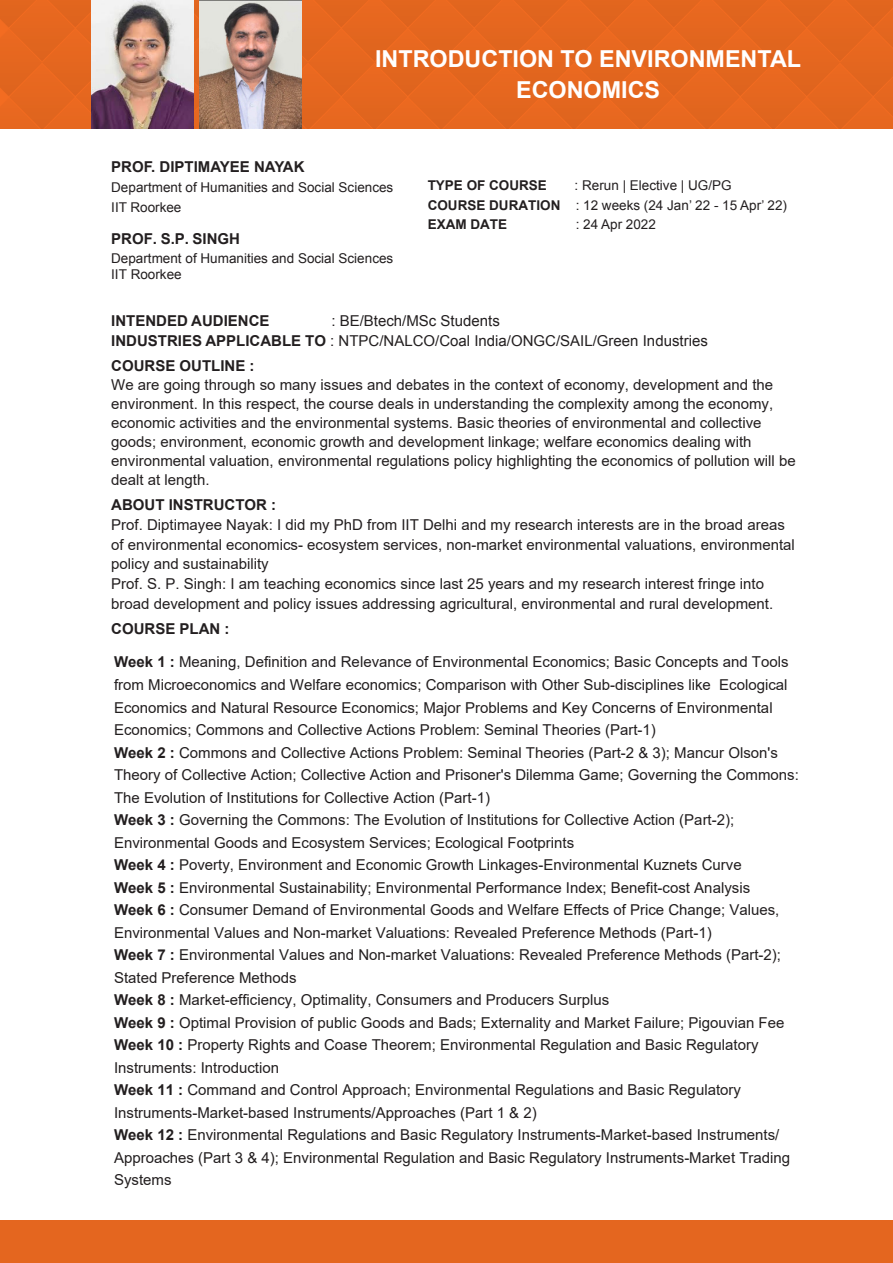
<style>
.page{position:relative;width:893px;height:1263px;background:#fff}
.page>*{position:absolute;margin:0;border:0;box-sizing:border-box;transform-origin:0 0}
.t1{font:700 23.4px "Arial";color:#fff}
.t2{font:15px/22.5px "Arial";color:#221e1f}
.t3{font:15px/19.2px "Arial";color:#231f20}
.t4{font:700 15px "Arial";color:#231f20}
.t5{font:13.5px/19.5px "Arial";color:#231f20}
.t6{font:13.5px/16.2px "Arial";color:#221e1f}
.t7{font:700 13.5px "Arial";color:#231f20}
.s1{font-weight:700}
</style>
<div class="page">
<div style="left:0;top:0;width:893px;height:128px;background:#e5671f"></div>
<img style="left:91px;top:0;width:102px;height:128px">
<img style="left:199px;top:0;width:102px;height:128px">
<div style="left:0;top:1220px;width:893px;height:43px;background:#e4661f"></div>
<p class="t1" style="left:375px;top:43px;width:428px">INTRODUCTION TO ENVIRONMENTAL</p>
<p class="t1" style="left:516px;top:74px;width:146px">ECONOMICS</p>
<p class="t4" style="left:111px;top:157px;width:195px">PROF. DIPTIMAYEE NAYAK</p>
<p class="t5" style="left:111px;top:178px;width:284px">Department of Humanities and Social Sciences<br>IIT Roorkee</p>
<p class="t4" style="left:111px;top:229px;width:130px">PROF. S.P. SINGH</p>
<p class="t6" style="left:111px;top:250px;width:284px">Department of Humanities and Social Sciences<br>IIT Roorkee</p>
<p class="t4" style="left:111px;top:311px;width:160px">INTENDED AUDIENCE</p>
<p class="t7" style="left:428px;top:176px;width:121px">TYPE OF COURSE</p>
<p class="t5" style="left:428px;top:176px;width:361px;text-indent:147px">: Rerun | Elective | UG/PG<br><span class="s1">COURSE DURATION</span> : 12 weeks (24 Jan’ 22 - 15 Apr’ 22)<br><span class="s1">EXAM DATE</span></p>
<p class="t5" style="left:576px;top:215px;width:82px">: 24 Apr 2022</p>
<p class="t3" style="left:111px;top:311px;width:598px;line-height:19.6px;text-indent:220px">: BE/Btech/MSc Students<br><span class="s1">INDUSTRIES APPLICABLE TO</span> : NTPC/NALCO/Coal India/ONGC/SAIL/Green Industries</p>
<p class="t4" style="left:111px;top:355px;width:145px">COURSE OUTLINE :</p>
<p class="t3" style="left:111px;top:375px;width:686px">We are going through so many issues and debates in the context of economy, development and the environment. In this respect, the course deals in understanding the complexity among the economy, economic activities and the environmental systems. Basic theories of environmental and collective goods; environment, economic growth and development linkage; welfare economics dealing with environmental valuation, environmental regulations policy highlighting the economics of pollution will be dealt at length.</p>
<p class="t4" style="left:111px;top:495px;width:166px">ABOUT INSTRUCTOR :</p>
<p class="t3" style="left:111px;top:515px;width:685px;line-height:19.8px">Prof. Diptimayee Nayak: I did my PhD from IIT Delhi and my research interests are in the broad areas of environmental economics- ecosystem services, non-market environmental valuations, environmental policy and sustainability<br>Prof. S. P. Singh: I am teaching economics since last 25 years and my research interest fringe into broad development and policy issues addressing agricultural, environmental and rural development.</p>
<p class="t4" style="left:111px;top:619px;width:120px">COURSE PLAN :</p>
<p class="t2" style="left:114px;top:651px;width:686px"><span class="s1">Week 1 :</span> Meaning, Definition and Relevance of Environmental Economics; Basic Concepts and Tools from Microeconomics and Welfare economics; Comparison with Other Sub-disciplines like Ecological Economics and Natural Resource Economics; Major Problems and Key Concerns of Environmental Economics; Commons and Collective Actions Problem: Seminal Theories (Part-1)<br><span class="s1">Week 2 :</span> Commons and Collective Actions Problem: Seminal Theories (Part-2 &amp; 3); Mancur Olson's Theory of Collective Action; Collective Action and Prisoner's Dilemma Game; Governing the Commons:<br>The Evolution of Institutions for Collective Action (Part-1)<br><span class="s1">Week 3 :</span> Governing the Commons: The Evolution of Institutions for Collective Action (Part-2); Environmental Goods and Ecosystem Services; Ecological Footprints<br><span class="s1">Week 4 :</span> Poverty, Environment and Economic Growth Linkages-Environmental Kuznets Curve<br><span class="s1">Week 5 :</span> Environmental Sustainability; Environmental Performance Index; Benefit-cost Analysis<br><span class="s1">Week 6 :</span> Consumer Demand of Environmental Goods and Welfare Effects of Price Change; Values, Environmental Values and Non-market Valuations: Revealed Preference Methods (Part-1)<br><span class="s1">Week 7 :</span> Environmental Values and Non-market Valuations: Revealed Preference Methods (Part-2); Stated Preference Methods<br><span class="s1">Week 8 :</span> Market-efficiency, Optimality, Consumers and Producers Surplus<br><span class="s1">Week 9 :</span> Optimal Provision of public Goods and Bads; Externality and Market Failure; Pigouvian Fee <span class="s1">Week 10 :</span> Property Rights and Coase Theorem; Environmental Regulation and Basic Regulatory Instruments: Introduction<br><span class="s1">Week 11 :</span> Command and Control Approach; Environmental Regulations and Basic Regulatory Instruments-Market-based Instruments/Approaches (Part 1 &amp; 2)<br><span class="s1">Week 12 :</span> Environmental Regulations and Basic Regulatory Instruments-Market-based Instruments/ Approaches (Part 3 &amp; 4); Environmental Regulation and Basic Regulatory Instruments-Market Trading Systems</p>
</div>
